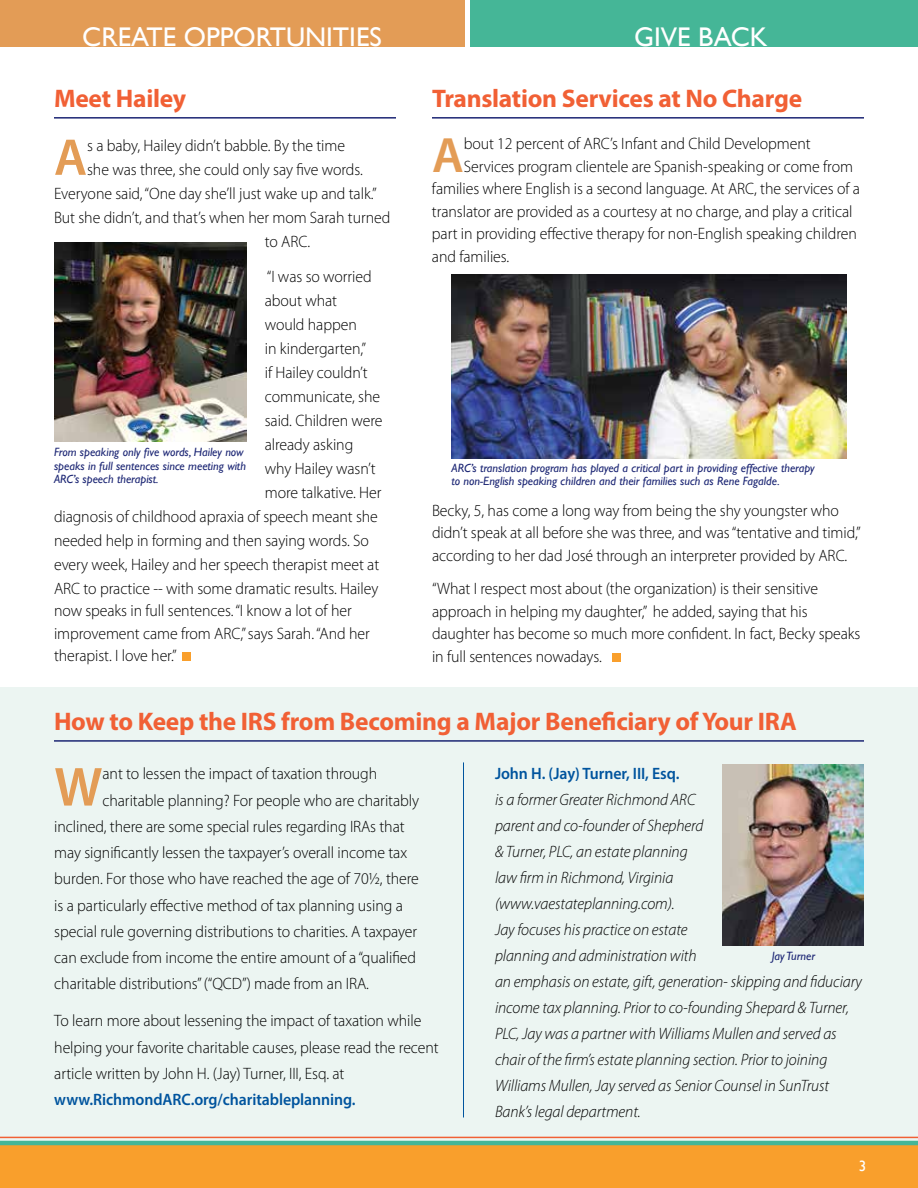
<style>
.page{position:relative;width:918px;height:1188px;background:#fff}
.page>*{position:absolute;margin:0;border:0;box-sizing:border-box;transform-origin:0 0}
.t1{font:600 55.5px "Myriad Pro";color:#e39c56}
.t2{font:600 52.05px "Myriad Pro";color:#e39c56}
.t3{font:600 49.95px "Myriad Pro";color:#e39c56}
.t4{font:27px "Gill Sans";color:#fff}
.t5{font:700 25.5px "Myriad Pro";letter-spacing:-.01em;color:#f16035}
.t6{font:300 16.5px/22.5px "Myriad Pro";letter-spacing:-.005em;color:#000;scale:.96 1}
.t7{font:italic 300 16.5px/26px "Myriad Pro";letter-spacing:-.005em;color:#000;scale:.96 1}
.t8{font:600 16.5px "Myriad Pro";letter-spacing:-.005em;color:#00549e;scale:.96 1}
.t9{font:15px "Gill Sans";color:#fff}
.t10{font:italic 12px/13.5px "Gill Sans";color:#1c2674}
</style>
<div class="page">
<div style="left:0;top:688px;width:918px;height:500px;background:#ecf5f2"></div>
<div style="left:0;top:1145px;width:918px;height:43px;background:#f99f2c"></div>
<hr style="left:0;top:1141px;width:918px;height:4px;background:#45b697">
<hr style="left:0;top:1137px;width:918px;height:1px;background:#f16035">
<div style="left:0;top:0;width:464px;height:46px;background:#e39c56"></div>
<div style="left:470px;top:0;width:448px;height:46px;background:#45b697"></div>
<hr style="left:54px;top:117px;width:342px;height:2px;background:#1c2674">
<div style="left:182px;top:652px;width:9px;height:9px;background:#f99f2c"></div>
<hr style="left:432px;top:117px;width:432px;height:2px;background:#1c2674">
<img style="left:54px;top:243px;width:193px;height:199px">
<img style="left:452px;top:275px;width:394px;height:184px">
<div style="left:612px;top:653px;width:9px;height:9px;background:#f99f2c"></div>
<hr style="left:54px;top:740px;width:810px;height:2px;background:#1c2674">
<img style="left:723px;top:764px;width:141px;height:182px">
<hr style="left:463px;top:762px;width:1px;height:355px;background:#00549e">
<h3 class="t4" style="left:82px;top:21px;width:301px">CREATE OPPORTUNITIES</h3>
<h3 class="t4" style="left:634px;top:21px;width:135px">GIVE BACK</h3>
<h3 class="t5" style="left:54px;top:81px;width:134px">Meet Hailey</h3>
<h2 class="t2" style="left:54px;top:124px;width:35px">A</h2>
<p class="t6" style="left:87px;top:134px;width:270px">s a baby, Hailey didn’t babble. By the time</p>
<p class="t6" style="left:87px;top:158px;width:289px">she was three, she could only say five words.</p>
<p class="t6" style="left:54px;top:182px;width:338px">Everyone said, “One day she’ll just wake up and talk.”</p>
<p class="t6" style="left:54px;top:206px;width:352px">But she didn’t, and that’s when her mom Sarah turned</p>
<p class="t6" style="left:265px;top:230px;width:49px">to ARC.</p>
<p class="t6" style="left:267px;top:265px;width:111px">“I was so worried</p>
<p class="t6" style="left:265px;top:289px;width:77px">about what</p>
<p class="t6" style="left:265px;top:313px;width:97px">would happen</p>
<p class="t6" style="left:265px;top:337px;width:107px">in kindergarten,”</p>
<p class="t6" style="left:265px;top:361px;width:109px">if Hailey couldn’t</p>
<p class="t6" style="left:265px;top:385px;width:122px">communicate, she</p>
<p class="t6" style="left:265px;top:409px;width:124px">said. Children were</p>
<p class="t6" style="left:265px;top:433px;width:94px">already asking</p>
<p class="t6" style="left:265px;top:457px;width:117px">why Hailey wasn’t</p>
<p class="t6" style="left:265px;top:481px;width:123px">more talkative. Her</p>
<p class="t6" style="left:54px;top:505px;width:339px">diagnosis of childhood apraxia of speech meant she</p>
<p class="t6" style="left:54px;top:529px;width:329px">needed help in forming and then saying words. So</p>
<p class="t6" style="left:54px;top:553px;width:340px">every week, Hailey and her speech therapist meet at</p>
<p class="t6" style="left:54px;top:577px;width:339px">ARC to practice -- with some dramatic results. Hailey</p>
<p class="t6" style="left:54px;top:599px;width:330px">now speaks in full sentences. “I know a lot of her improvement came from ARC,” says Sarah. “And her therapist. I love her.”</p>
<p class="t10" style="left:54px;top:445px;width:193px">From speaking only five words, Hailey now speaks in full sentences since meeting with<br>ARC’s speech therapist.</p>
<h3 class="t5" style="left:432px;top:81px;width:372px">Translation Services at No Charge</h3>
<h3 class="t3" style="left:432px;top:123px;width:33px">A</h3>
<p class="t6" style="left:464px;top:132px;width:363px">bout 12 percent of ARC’s Infant and Child Development</p>
<p class="t6" style="left:464px;top:155px;width:407px">Services program clientele are Spanish-speaking or come from</p>
<p class="t6" style="left:432px;top:177px;width:447px">families where English is a second language. At ARC, the services of a</p>
<p class="t6" style="left:432px;top:200px;width:440px">translator are provided as a courtesy at no charge, and play a critical</p>
<p class="t6" style="left:432px;top:222px;width:444px">part in providing effective therapy for non-English speaking children</p>
<p class="t6" style="left:432px;top:245px;width:82px">and families.</p>
<p class="t10" style="left:452px;top:461px;width:365px">ARC’s translation program has played a critical part in providing effective therapy to non-English speaking children and their families such as Rene Fagalde.</p>
<p class="t6" style="left:432px;top:499px;width:448px">Becky, 5, has come a long way from being the shy youngster who didn’t speak at all before she was three, and was “tentative and timid,” according to her dad José through an interpreter provided by ARC.</p>
<p class="t6" style="left:432px;top:577px;width:448px">“What I respect most about (the organization) is their sensitive approach in helping my daughter,” he added, saying that his daughter has become so much more confident. In fact, Becky speaks in full sentences nowadays.</p>
<h3 class="t5" style="left:54px;top:704px;width:744px">How to Keep the IRS from Becoming a Major Beneficiary of Your IRA</h3>
<h1 class="t1" style="left:54px;top:752px;width:50px">W</h1>
<p class="t6" style="left:102px;top:762px;width:288px">ant to lessen the impact of taxation through</p>
<p class="t6" style="left:102px;top:789px;width:331px">charitable planning? For people who are charitably</p>
<p class="t6" style="left:54px;top:815px;width:367px">inclined, there are some special rules regarding IRAs that</p>
<p class="t6" style="left:54px;top:841px;width:369px">may significantly lessen the taxpayer’s overall income tax</p>
<p class="t6" style="left:54px;top:867px;width:381px">burden. For those who have reached the age of 70½, there</p>
<p class="t6" style="left:54px;top:894px;width:365px">is a particularly effective method of tax planning using a</p>
<p class="t6" style="left:54px;top:920px;width:380px">special rule governing distributions to charities. A taxpayer</p>
<p class="t6" style="left:54px;top:946px;width:378px">can exclude from income the entire amount of a “qualified</p>
<p class="t6" style="left:54px;top:972px;width:329px">charitable distributions” (“QCD”) made from an IRA.</p>
<p class="t6" style="left:54px;top:1008px;width:402px;line-height:26.2px">To learn more about lessening the impact of taxation while helping your favorite charitable causes, please read the recent article written by John H. (Jay) Turner, III, Esq. at</p>
<p class="t8" style="left:54px;top:1089px;width:315px">www.RichmondARC.org/charitableplanning.</p>
<p class="t8" style="left:495px;top:763px;width:194px">John H. (Jay) Turner, III, Esq.</p>
<p class="t7" style="left:495px;top:787px;width:384px">is a former Greater Richmond ARC<br>parent and co-founder of Shepherd<br>&amp; Turner, PLC, an estate planning<br>law firm in Richmond, Virginia<br>(www.vaestateplanning.com).<br>Jay focuses his practice on estate<br>planning and administration with<br>an emphasis on estate, gift, generation- skipping and fiduciary income tax planning. Prior to co-founding Shepard &amp; Turner, PLC, Jay was a partner with Williams Mullen and served as chair of the firm’s estate planning section. Prior to joining Williams Mullen, Jay served as Senior Counsel in SunTrust Bank’s legal department.</p>
<p class="t10" style="left:772px;top:949px;width:45px">Jay Turner</p>
<p class="t9" style="left:859px;top:1157px;width:9px">3</p>
</div>
